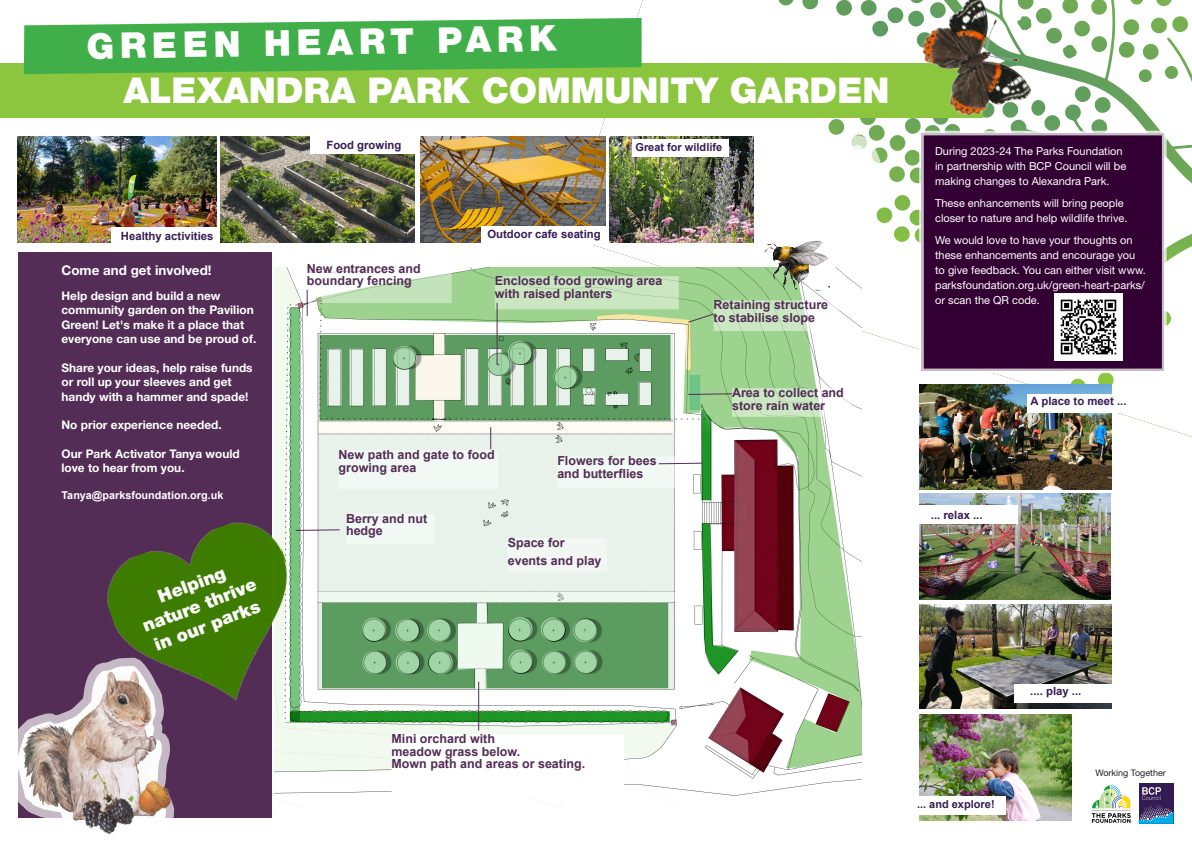
<style>
.page{position:relative;width:1192px;height:842px;background:#fff}
.page>*{position:absolute;margin:0;border:0;box-sizing:border-box;transform-origin:0 0}
.t1{font:900 35.6px "Helvetica Neue LT Std";color:#fff}
.t2{font:900 17.95px "Helvetica Neue LT Std";color:#fff}
.t3{font:700 13.4px "Helvetica Neue LT Std";color:#fff}
.t4{font:700 12.5px/12.5px "Arial";color:#532d55}
.t5{font:700 11.85px/14.5px "Helvetica Neue LT Std";color:#fff}
.t6{font:700 11.35px "Arial";color:#361d56}
.t7{font:11px/15px "Helvetica Neue LT Std";color:#fff}
.t8{font:700 11px "Arial";color:#361d56}
.t9{font:700 10.8px "Arial";color:#fff}
.t10{font:9px "Helvetica Neue LT Std";color:#231f20}
</style>
<div class="page">
<img style="left:919px;top:604px;width:192px;height:104px">
<svg style="left:567px;top:0;width:625px;height:437px"></svg>
<div style="left:0;top:63px;width:982px;height:54px;background:#8bc63e"></div>
<div style="left:1139px;top:784px;width:34px;height:40px;background:#341c53"></div>
<svg style="left:1139px;top:787px;width:34px;height:37px"></svg>
<img style="left:1091px;top:785px;width:40px;height:38px">
<svg style="left:24px;top:18px;width:618px;height:56px;background:#51b454"></svg>
<div style="left:18px;top:252px;width:254px;height:566px;background:#532d55"></div>
<img style="left:18px;top:136px;width:198px;height:107px">
<img style="left:220px;top:136px;width:195px;height:106px">
<img style="left:920px;top:384px;width:191px;height:105px">
<img style="left:609px;top:136px;width:145px;height:106px">
<img style="left:420px;top:136px;width:186px;height:107px">
<img style="left:919px;top:494px;width:192px;height:105px">
<img style="left:919px;top:714px;width:152px;height:107px">
<div style="left:112px;top:228px;width:105px;height:18px;background:#fff"></div>
<div style="left:310px;top:135px;width:106px;height:18px;background:#fff"></div>
<div style="left:632px;top:139px;width:97px;height:18px;background:#fff"></div>
<div style="left:481px;top:227px;width:126px;height:18px;background:#fff"></div>
<div style="left:918px;top:505px;width:100px;height:18px;background:#fff"></div>
<div style="left:914px;top:797px;width:92px;height:18px;background:#fff"></div>
<img style="left:274px;top:268px;width:588px;height:528px">
<svg style="left:495px;top:276px;width:184px;height:33px;background:#c8e5c0"></svg>
<div style="left:346px;top:513px;width:89px;height:32px;background:#f2f8f3"></div>
<div style="left:508px;top:538px;width:99px;height:34px;background:#f2f7f3"></div>
<svg style="left:392px;top:734px;width:232px;height:62px"></svg>
<hr style="left:497px;top:303px;width:1px;height:62px;background:#532d55">
<svg style="left:557px;top:456px;width:146px;height:31px"></svg>
<svg style="left:324px;top:529px;width:16px;height:2px"></svg>
<hr style="left:478px;top:682px;width:1px;height:48px;background:#532d55">
<svg style="left:307px;top:267px;width:145px;height:49px"></svg>
<svg style="left:339px;top:427px;width:159px;height:62px"></svg>
<div style="left:921px;top:133px;width:243px;height:238px;background:#303"></div>
<div style="left:919px;top:131px;width:248px;height:242px;border:5px solid #fff"></div>
<img style="left:1055px;top:293px;width:67px;height:68px">
<svg style="left:688px;top:388px;width:164px;height:29px"></svg>
<img style="left:107px;top:510px;width:217px;height:220px">
<div style="left:1014px;top:684px;width:100px;height:18px;background:#fff"></div>
<div style="left:1027px;top:394px;width:99px;height:18px;background:#fff"></div>
<svg style="left:687px;top:300px;width:152px;height:31px"></svg>
<img style="left:759px;top:238px;width:70px;height:53px">
<svg style="left:791px;top:135px;width:92px;height:87px"></svg>
<img style="left:882px;top:0;width:177px;height:152px">
<svg style="left:107px;top:657px;width:68px;height:118px"></svg>
<img style="left:18px;top:662px;width:143px;height:156px">
<img style="left:147px;top:775px;width:28px;height:43px">
<img style="left:47px;top:757px;width:100px;height:78px">
<p class="t1" style="left:86px;top:25px;width:472px;rotate:-1deg">GREEN HEART PARK</p>
<p class="t1" style="left:123px;top:69px;width:768px">ALEXANDRA PARK COMMUNITY GARDEN</p>
<p class="t6" style="left:121px;top:228px;width:94px">Healthy activities</p>
<p class="t3" style="left:62px;top:262px;width:152px">Come and get involved!</p>
<p class="t5" style="left:62px;top:288px;width:196px">Help design and build a new community garden on the Pavilion<br>Green! Let's make it a place that everyone can use and be proud of.</p>
<p class="t5" style="left:62px;top:360px;width:193px">Share your ideas, help raise funds or roll up your sleeves and get handy with a hammer and spade!</p>
<p class="t5" style="left:62px;top:418px;width:162px">No prior experience needed.</p>
<p class="t5" style="left:62px;top:446px;width:180px;line-height:14.2px">Our Park Activator Tanya would love to hear from you.</p>
<p class="t9" style="left:62px;top:487px;width:163px">Tanya@parksfoundation.org.uk</p>
<p class="t2" style="left:155px;top:587px;width:72px;rotate:-21deg">Helping</p>
<p class="t2" style="left:139px;top:616px;width:122px;rotate:-21deg">nature thrive</p>
<p class="t2" style="left:151px;top:635px;width:114px;rotate:-21deg">in our parks</p>
<p class="t6" style="left:326px;top:137px;width:76px">Food growing</p>
<p class="t8" style="left:635px;top:139px;width:88px">Great for wildlife</p>
<p class="t4" style="left:307px;top:262px;width:115px">New entrances and boundary fencing</p>
<p class="t6" style="left:487px;top:226px;width:115px">Outdoor cafe seating</p>
<p class="t4" style="left:495px;top:275px;width:169px">Enclosed food growing area with raised planters</p>
<p class="t4" style="left:339px;top:449px;width:158px">New path and gate to food growing area</p>
<p class="t4" style="left:557px;top:455px;width:101px">Flowers for bees and butterflies</p>
<p class="t4" style="left:346px;top:512px;width:83px">Berry and nut hedge</p>
<p class="t4" style="left:508px;top:534px;width:95px;line-height:17.6px">Space for events and play</p>
<p class="t4" style="left:714px;top:299px;width:116px">Retaining structure</p>
<p class="t4" style="left:714px;top:311px;width:103px">to stabilise slope</p>
<p class="t4" style="left:732px;top:387px;width:113px;line-height:13px">Area to collect and store rain water</p>
<p class="t4" style="left:392px;top:733px;width:105px">Mini orchard with</p>
<p class="t4" style="left:392px;top:745px;width:130px">meadow grass below.</p>
<p class="t4" style="left:392px;top:758px;width:195px">Mown path and areas or seating.</p>
<p class="t7" style="left:935px;top:143px;width:193px">During 2023-24 The Parks Foundation in partnership with BCP Council will be making changes to Alexandra Park.</p>
<p class="t7" style="left:935px;top:195px;width:194px">These enhancements will bring people closer to nature and help wildlife thrive.</p>
<p class="t7" style="left:935px;top:232px;width:212px">We would love to have your thoughts on these enhancements and encourage you to give feedback. You can either visit www. parksfoundation.org.uk/green-heart-parks/ or scan the QR code.</p>
<p class="t6" style="left:931px;top:507px;width:53px">... relax ...</p>
<p class="t6" style="left:1031px;top:393px;width:97px">A place to meet ...</p>
<p class="t8" style="left:917px;top:797px;width:79px">... and explore!</p>
<p class="t6" style="left:1030px;top:682px;width:53px">.... play ...</p>
<p class="t10" style="left:1096px;top:767px;width:72px">Working Together</p>
</div>
